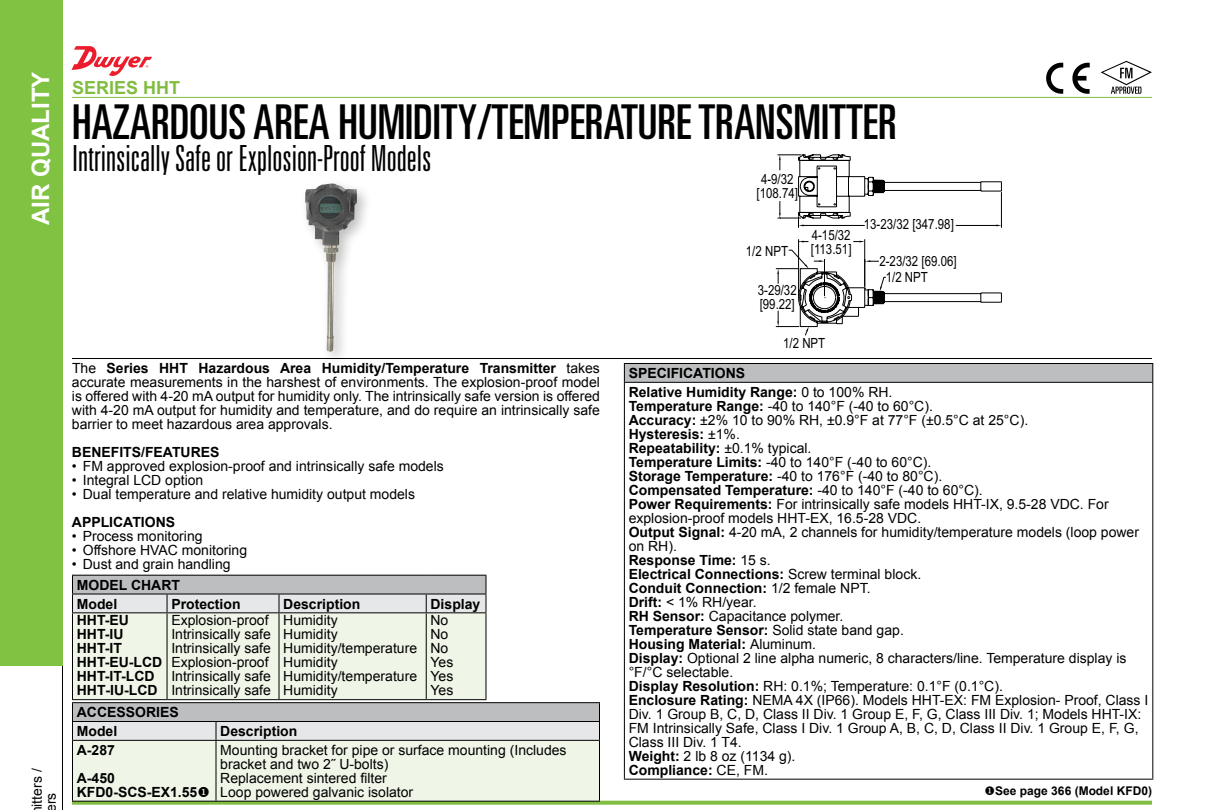
<style>
.page{position:relative;width:1224px;height:810px;background:#fff}
.page>*{position:absolute;margin:0;border:0;box-sizing:border-box;transform-origin:0 0}
.t1{font:ultra-condensed 48px "Univers LT Std";color:#000}
.t2{font:300 ultra-condensed 36px "Univers LT Std";color:#000}
.t3{font:700 24px "Arial";color:#fff}
.t4{font:700 18px "Arial";color:#81bd41}
.t5{font:14px/14px "Arial";color:#000}
.t6{font:700 14px/14px "Arial";color:#000}
.t7{font:14px/14px "Arial Narrow";color:#000}
.t8{font:700 12px "Arial";color:#000}
.s1{font-weight:700}
.s2{font-weight:400}
</style>
<div class="page">
<hr style="left:72px;top:97px;width:1080px;height:1px;background:#81bd41">
<svg style="left:776px;top:154px;width:226px;height:182px"></svg>
<div style="left:300px;top:178px;width:73px;height:189px;background:#000;opacity:.25"></div>
<img style="left:305px;top:184px;width:52px;height:169px">
<div style="left:624px;top:364px;width:529px;height:18px;background:#bcbec0"></div>
<hr style="left:1152px;top:383px;width:1px;height:396px;background:#000">
<hr style="left:624px;top:383px;width:1px;height:396px;background:#000">
<hr style="left:624px;top:779px;width:529px;height:1px;background:#000">
<hr style="left:624px;top:363px;width:529px;height:1px;background:#000">
<svg style="left:624px;top:364px;width:1px;height:18px"></svg>
<svg style="left:1152px;top:364px;width:1px;height:18px"></svg>
<hr style="left:624px;top:382px;width:529px;height:1px;background:#000">
<hr style="left:72px;top:358px;width:1080px;height:1px;background:#000">
<svg style="left:72px;top:46px;width:80px;height:30px"></svg>
<svg style="left:72px;top:801px;width:1080px;height:4px;background:#8cc252"></svg>
<svg style="left:1072px;top:63px;width:18px;height:31px"></svg>
<svg style="left:1046px;top:63px;width:17px;height:31px"></svg>
<svg style="left:1101px;top:61px;width:51px;height:33px"></svg>
<svg style="left:62px;top:666px;width:1px;height:144px"></svg>
<div style="left:0;top:0;width:63px;height:666px;background:#80c342"></div>
<hr style="left:72px;top:575px;width:95px;height:1px;background:#000">
<hr style="left:167px;top:575px;width:112px;height:1px;background:#000">
<hr style="left:279px;top:575px;width:147px;height:1px;background:#000">
<hr style="left:426px;top:575px;width:60px;height:1px;background:#000">
<hr style="left:72px;top:801px;width:144px;height:1px;background:#000">
<hr style="left:216px;top:801px;width:384px;height:1px;background:#000">
<svg style="left:72px;top:576px;width:528px;height:225px;background:#e2e5de"></svg>
<hr style="left:72px;top:721px;width:144px;height:1px;background:#000">
<hr style="left:216px;top:721px;width:384px;height:1px;background:#000">
<h3 class="t3" style="left:25px;top:225px;width:155px;rotate:-90deg">AIR QUALITY</h3>
<p class="t5" style="left:30px;top:812px;width:45px;text-indent:5px;rotate:-90deg">itters / ers</p>
<p class="t4" style="left:72px;top:75px;width:110px">SERIES HHT</p>
<h1 class="t1" style="left:72px;top:95px;width:826px">HAZARDOUS AREA HUMIDITY/TEMPERATURE TRANSMITTER</h1>
<h2 class="t2" style="left:72px;top:139px;width:361px">Intrinsically Safe or Explosion-Proof Models</h2>
<p class="t7" style="left:757px;top:171px;width:43px;text-align:center">4-9/32 [108.74]</p>
<p class="t5" style="left:72px;top:362px;width:530px;text-align:justify">The <span class="s1">Series HHT Hazardous Area Humidity/Temperature Transmitter</span> takes accurate measurements in the harshest of environments. The explosion-proof model is offered with 4-20 mA output for humidity only. The intrinsically safe version is offered with 4-20 mA output for humidity and temperature, and do require an intrinsically safe barrier to meet hazardous area approvals.</p>
<p class="t6" style="left:72px;top:446px;width:149px">BENEFITS/FEATURES</p>
<p class="t5" style="left:72px;top:460px;width:373px">• FM approved explosion-proof and intrinsically safe models</p>
<p class="t5" style="left:72px;top:474px;width:133px">• Integral LCD option</p>
<p class="t5" style="left:72px;top:488px;width:345px">• Dual temperature and relative humidity output models</p>
<p class="t6" style="left:72px;top:516px;width:105px">APPLICATIONS</p>
<p class="t5" style="left:72px;top:530px;width:132px">• Process monitoring</p>
<p class="t5" style="left:72px;top:544px;width:177px">• Offshore HVAC monitoring</p>
<p class="t5" style="left:72px;top:558px;width:160px">• Dust and grain handling</p>
<p class="t6" style="left:77px;top:576px;width:105px;line-height:18.8px">MODEL CHART<br>Model</p>
<p class="t6" style="left:171px;top:597px;width:71px">Protection</p>
<p class="t6" style="left:283px;top:597px;width:79px">Description</p>
<p class="t6" style="left:431px;top:597px;width:51px">Display</p>
<p class="t6" style="left:77px;top:614px;width:87px">HHT-EU<br>HHT-IU<br>HHT-IT<br>HHT-EU-LCD<br>HHT-IT-LCD</p>
<p class="t5" style="left:171px;top:614px;width:101px">Explosion-proof<br>Intrinsically safe<br>Intrinsically safe<br>Explosion-proof<br>Intrinsically safe</p>
<p class="t5" style="left:283px;top:614px;width:135px">Humidity<br>Humidity<br>Humidity/temperature<br>Humidity<br>Humidity/temperature</p>
<p class="t5" style="left:431px;top:614px;width:24px">No<br>No<br>No<br>Yes<br>Yes</p>
<p class="t6" style="left:77px;top:703px;width:103px;line-height:18.8px">ACCESSORIES<br>Model</p>
<p class="t5" style="left:77px;top:684px;width:262px"><span class="s1">HHT-IU-LCD</span> Intrinsically safe Humidity</p>
<p class="t5" style="left:431px;top:684px;width:24px">Yes</p>
<p class="t6" style="left:220px;top:725px;width:79px">Description</p>
<p class="t6" style="left:77px;top:736px;width:40px;line-height:28px">A-287<br>A-450</p>
<p class="t6" style="left:77px;top:785px;width:135px">KFD0-SCS-EX1.55◆</p>
<p class="t5" style="left:220px;top:743px;width:348px">Mounting bracket for pipe or surface mounting (Includes bracket and two 2˝ U-bolts)<br>Replacement sintered filter<br>Loop powered galvanic isolator</p>
<p class="t7" style="left:746px;top:243px;width:44px">1/2 NPT</p>
<p class="t7" style="left:758px;top:283px;width:40px">3-29/32 [99.22]</p>
<p class="t7" style="left:811px;top:228px;width:42px">4-15/32 [113.51]</p>
<p class="t7" style="left:783px;top:335px;width:44px">1/2 NPT</p>
<p class="t7" style="left:864px;top:216px;width:92px">13-23/32 [347.98]</p>
<p class="t7" style="left:879px;top:254px;width:79px">2-23/32 [69.06]</p>
<p class="t7" style="left:886px;top:269px;width:44px">1/2 NPT</p>
<p class="t6" style="left:629px;top:364px;width:265px;line-height:18.8px">SPECIFICATIONS<br>Relative Humidity Range: <span class="s2">0 to 100% RH.</span></p>
<p class="t5" style="left:629px;top:399px;width:521px"><span class="s1">Temperature Range:</span> -40 to 140°F (-40 to 60°C).<br><span class="s1">Accuracy:</span> ±2% 10 to 90% RH, ±0.9°F at 77°F (±0.5°C at 25°C).<br><span class="s1">Hysteresis:</span> ±1%.<br><span class="s1">Repeatability:</span> ±0.1% typical.<br><span class="s1">Temperature Limits:</span> -40 to 140°F (-40 to 60°C).<br><span class="s1">Storage Temperature:</span> -40 to 176°F (-40 to 80°C).<br><span class="s1">Compensated Temperature:</span> -40 to 140°F (-40 to 60°C).<br><span class="s1">Power Requirements:</span> For intrinsically safe models HHT-IX, 9.5-28 VDC. For explosion-proof models HHT-EX, 16.5-28 VDC.<br><span class="s1">Output Signal:</span> 4-20 mA, 2 channels for humidity/temperature models (loop power on RH).<br><span class="s1">Response Time:</span> 15 s.<br><span class="s1">Electrical Connections:</span> Screw terminal block.<br><span class="s1">Conduit Connection:</span> 1/2 female NPT.<br><span class="s1">Drift:</span> &lt; 1% RH/year.<br><span class="s1">RH Sensor:</span> Capacitance polymer.<br><span class="s1">Temperature Sensor:</span> Solid state band gap.<br><span class="s1">Housing Material:</span> Aluminum.<br><span class="s1">Display:</span> Optional 2 line alpha numeric, 8 characters/line. Temperature display is °F/°C selectable.<br><span class="s1">Display Resolution:</span> RH: 0.1%; Temperature: 0.1°F (0.1°C).<br><span class="s1">Enclosure Rating:</span> NEMA 4X (IP66). Models HHT-EX: FM Explosion- Proof, Class I Div. 1 Group B, C, D, Class II Div. 1 Group E, F, G, Class III Div. 1; Models HHT-IX:<br>FM Intrinsically Safe, Class I Div. 1 Group A, B, C, D, Class II Div. 1 Group E, F, G, Class III Div. 1 T4.<br><span class="s1">Weight:</span> 2 lb 8 oz (1134 g).<br><span class="s1">Compliance:</span> CE, FM.</p>
<p class="t8" style="left:985px;top:782px;width:169px">◆See page 366 (Model KFD0)</p>
</div>
